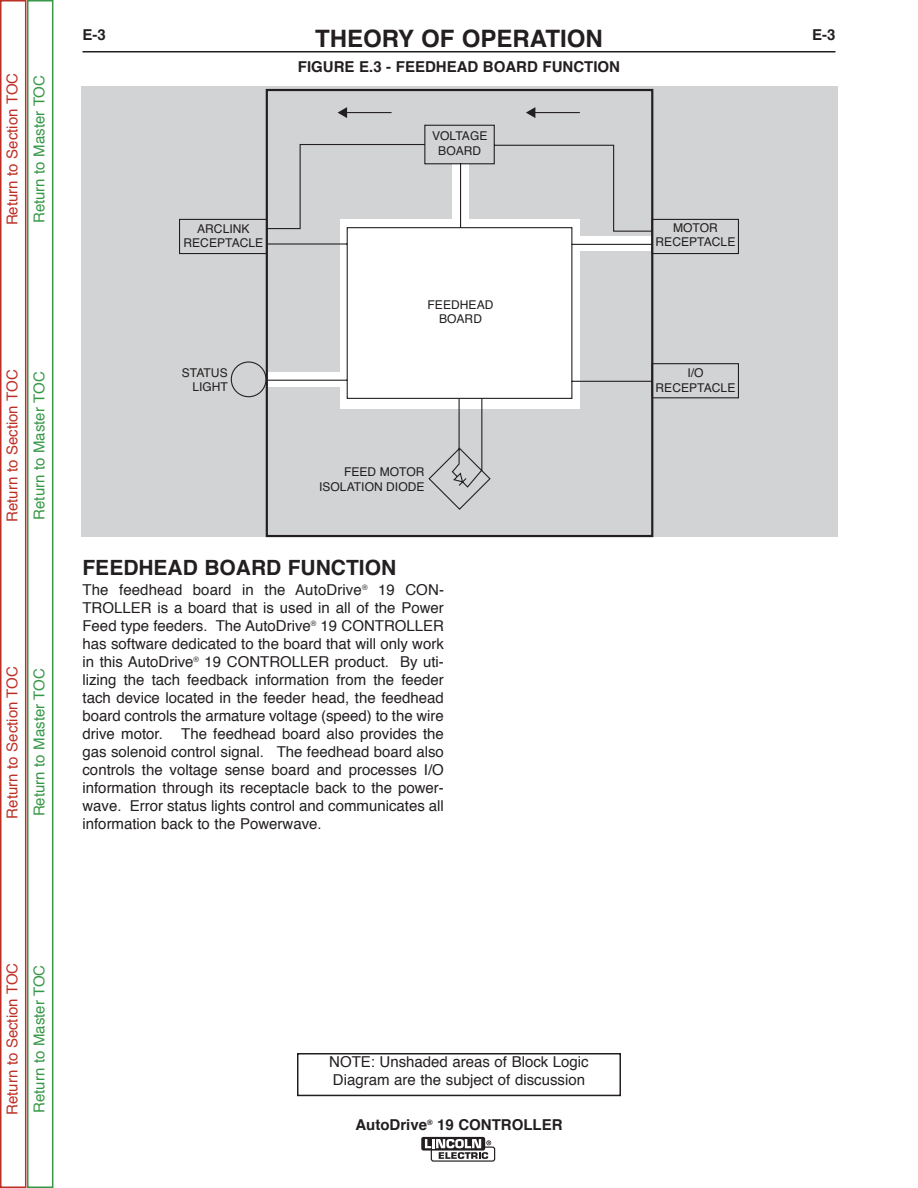
<style>
.page{position:relative;width:918px;height:1188px;background:#fff}
.page>*{position:absolute;margin:0;border:0;box-sizing:border-box;transform-origin:0 0}
.t1{font:700 24px "Helvetica";color:#231f20}
.t2{font:700 21px "Helvetica";color:#231f20}
.t3{font:15px/18px "Helvetica";color:#231f20;text-align:justify}
.t4{font:15px "Helvetica";color:#bd3026}
.t5{font:15px "Helvetica";color:#379847}
.t6{font:700 15px "Helvetica";color:#231f20}
.t7{font:12.15px/14.5px "Helvetica";color:#231f20;text-align:center}
</style>
<div class="page">
<hr style="left:82px;top:51px;width:754px;height:1px;background:#231f20">
<div style="left:421px;top:1137px;width:64px;height:14px;background:#231f20;border-radius:2px"></div>
<svg style="left:425px;top:1139px;width:70px;height:22px"></svg>
<div style="left:81px;top:87px;width:756px;height:450px;background:#d1d3d4"></div>
<svg style="left:179px;top:111px;width:560px;height:400px"></svg>
<svg style="left:338px;top:107px;width:9px;height:11px"></svg>
<hr style="left:534px;top:112px;width:46px;height:1px;background:#231f20">
<svg style="left:526px;top:107px;width:9px;height:11px"></svg>
<div style="left:297px;top:1053px;width:324px;height:43px;border:2px solid #231f20"></div>
<div style="left:0;top:0;width:26px;height:1188px;border:2px solid #bd3026"></div>
<div style="left:27px;top:0;width:26px;height:1188px;border:2px solid #379847"></div>
<p class="t4" style="left:6px;top:225px;width:154px;rotate:-90deg">Return to Section TOC</p>
<p class="t5" style="left:33px;top:223px;width:150px;rotate:-90deg">Return to Master TOC</p>
<p class="t4" style="left:6px;top:522px;width:154px;rotate:-90deg">Return to Section TOC</p>
<p class="t5" style="left:33px;top:520px;width:150px;rotate:-90deg">Return to Master TOC</p>
<p class="t4" style="left:6px;top:819px;width:154px;rotate:-90deg">Return to Section TOC</p>
<p class="t5" style="left:33px;top:816px;width:150px;rotate:-90deg">Return to Master TOC</p>
<p class="t6" style="left:83px;top:28px;width:25px">E-3</p>
<h1 class="t1" style="left:315px;top:28px;width:289px">THEORY OF OPERATION</h1>
<p class="t6" style="left:812px;top:28px;width:25px">E-3</p>
<p class="t6" style="left:298px;top:61px;width:324px">FIGURE E.3 - FEEDHEAD BOARD FUNCTION</p>
<p class="t7" style="left:183px;top:222px;width:81px">ARCLINK<br>RECEPTACLE</p>
<p class="t7" style="left:182px;top:366px;width:48px;text-align:right">STATUS<br>LIGHT</p>
<p class="t7" style="left:432px;top:130px;width:57px">VOLTAGE<br>BOARD</p>
<p class="t7" style="left:428px;top:298px;width:67px">FEEDHEAD<br>BOARD</p>
<p class="t7" style="left:319px;top:466px;width:107px;text-align:right">FEED MOTOR<br>ISOLATION DIODE</p>
<h2 class="t2" style="left:83px;top:558px;width:315px">FEEDHEAD BOARD FUNCTION</h2>
<p class="t3" style="left:83px;top:582px;width:363px">The feedhead board in the AutoDrive<sup>®</sup> 19 CON-TROLLER is a board that is used in all of the Power Feed type feeders. The AutoDrive<sup>®</sup> 19 CONTROLLER has software dedicated to the board that will only work in this AutoDrive<sup>®</sup> 19 CONTROLLER product. By uti&shy;lizing the tach feedback information from the feeder tach device located in the feeder head, the feedhead board controls the armature voltage (speed) to the wire drive motor. The feedhead board also provides the gas solenoid control signal. The feedhead board also controls the voltage sense board and processes I/O information through its receptacle back to the power&shy;wave. Error status lights control and communicates all information back to the Powerwave.</p>
<p class="t7" style="left:656px;top:222px;width:81px">MOTOR<br>RECEPTACLE</p>
<p class="t7" style="left:656px;top:367px;width:81px">I/O<br>RECEPTACLE</p>
<p class="t4" style="left:6px;top:1115px;width:154px;rotate:-90deg">Return to Section TOC</p>
<p class="t5" style="left:33px;top:1113px;width:150px;rotate:-90deg">Return to Master TOC</p>
<p class="t3" style="left:329px;top:1054px;width:261px">NOTE: Unshaded areas of Block Logic<br>Diagram are the subject of discussion</p>
<p class="t6" style="left:355px;top:1118px;width:209px">AutoDrive<sup>®</sup> 19 CONTROLLER</p>
</div>
